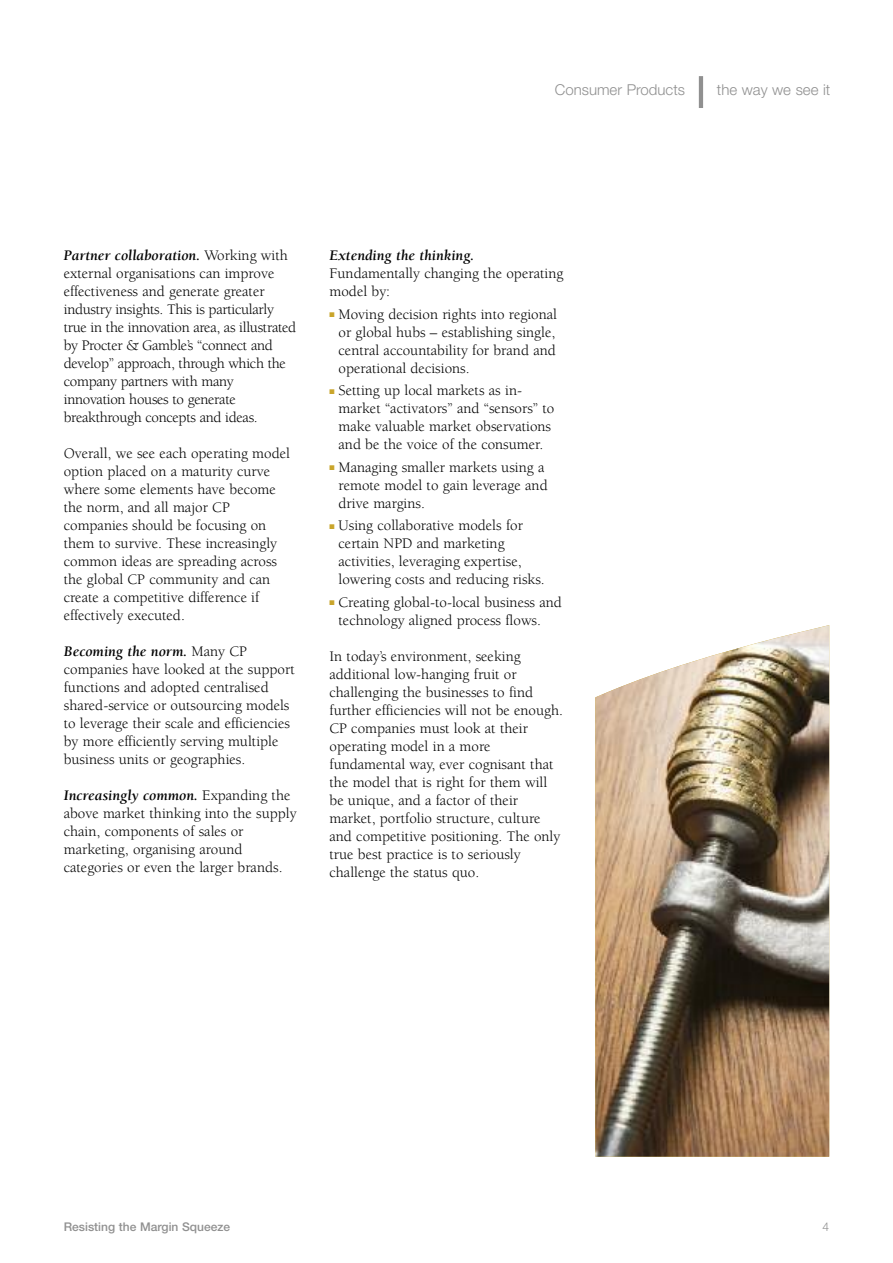
<style>
.page{position:relative;width:893px;height:1263px;background:#fff}
.page>*{position:absolute;margin:0;border:0;box-sizing:border-box;transform-origin:0 0}
.t1{font:15px/18px "Berkeley";color:#000}
.t2{font:15px/18px "Berkeley";letter-spacing:-.02em;color:#000}
.t3{font:300 15px "Helvetica Neue";color:#909090}
.t4{font:italic 700 15px "Berkeley";color:#000}
.t5{font:500 12px "Helvetica Neue";color:#909090}
.t6{font:300 12px "Helvetica Neue";color:#909090}
.s1{font-weight:700;font-style:italic}
.s2{color:#c9a52b}
</style>
<div class="page">
<hr style="left:699px;top:76px;width:4px;height:32px;background:#909090">
<img style="left:595px;top:625px;width:234px;height:532px">
<p class="t3" style="left:555px;top:84px;width:132px">Consumer Products</p>
<p class="t3" style="left:717px;top:84px;width:115px">the way we see it</p>
<p class="t2" style="left:64px;top:248px;width:234px"><span class="s1">Partner collaboration.</span> Working with external organisations can improve effectiveness and generate greater industry insights. This is particularly true in the innovation area, as illustrated by Procter &amp; Gamble’s “connect and develop” approach, through which the company partners with many innovation houses to generate breakthrough concepts and ideas.</p>
<p class="t1" style="left:64px;top:446px;width:228px">Overall, we see each operating model option placed on a maturity curve where some elements have become the norm, and all major CP companies should be focusing on them to survive. These increasingly common ideas are spreading across the global CP community and can create a competitive difference if effectively executed.</p>
<p class="t1" style="left:64px;top:644px;width:232px"><span class="s1">Becoming the norm.</span> Many CP companies have looked at the support functions and adopted centralised shared-service or outsourcing models to leverage their scale and efficiencies by more efficiently serving multiple business units or geographies.</p>
<p class="t1" style="left:64px;top:788px;width:234px"><span class="s1">Increasingly common.</span> Expanding the above market thinking into the supply chain, components of sales or marketing, organising around categories or even the larger brands.</p>
<p class="t4" style="left:330px;top:249px;width:146px">Extending the thinking.</p>
<p class="t1" style="left:330px;top:266px;width:235px">Fundamentally changing the operating model by:</p>
<p class="t1" style="left:339px;top:306px;width:220px;text-align:justify;text-indent:-9px"><span class="s2">■</span> Moving decision rights into regional or global hubs – establishing single, central accountability for brand and operational decisions.</p>
<p class="t1" style="left:339px;top:383px;width:217px;text-indent:-9px"><span class="s2">■</span> Setting up local markets as in&shy;market “activators” and “sensors” to make valuable market observations and be the voice of the consumer.</p>
<p class="t1" style="left:339px;top:459px;width:211px;text-indent:-9px"><span class="s2">■</span> Managing smaller markets using a remote model to gain leverage and drive margins.</p>
<p class="t1" style="left:339px;top:518px;width:208px;text-indent:-9px"><span class="s2">■</span> Using collaborative models for certain NPD and marketing activities, leveraging expertise, lowering costs and reducing risks.</p>
<p class="t1" style="left:339px;top:594px;width:225px;text-indent:-9px"><span class="s2">■</span> Creating global-to-local business and technology aligned process flows.</p>
<p class="t1" style="left:330px;top:648px;width:235px">In today’s environment, seeking additional low-hanging fruit or challenging the businesses to find further efficiencies will not be enough.<br>CP companies must look at their operating model in a more fundamental way, ever cognisant that the model that is right for them will be unique, and a factor of their market, portfolio structure, culture and competitive positioning. The only true best practice is to seriously challenge the status quo.</p>
<p class="t5" style="left:64px;top:1222px;width:168px">Resisting the Margin Squeeze</p>
<p class="t6" style="left:822px;top:1222px;width:8px">4</p>
</div>
